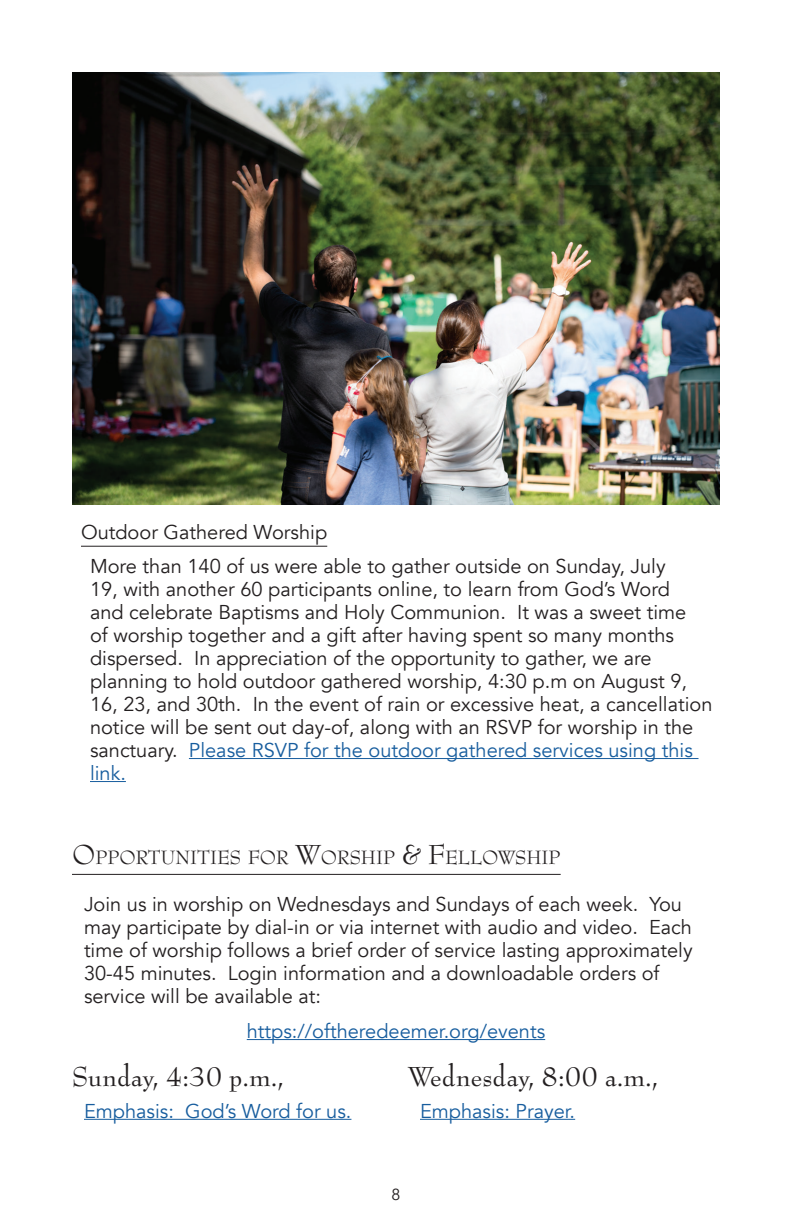
<style>
.page{position:relative;width:792px;height:1224px;background:#fff}
.page>*{position:absolute;margin:0;border:0;box-sizing:border-box;transform-origin:0 0}
.t1{font:30px "Bernhard Modern Std";color:#231f20}
.t2{font:21px "Bernhard Modern Std";color:#231f20}
.t3{font:20px/23px "Avenir";color:#231f20}
.t4{font:20px "Avenir";color:#175d9e}
.t5{font:16px "Avenir";color:#231f20}
.s1{color:#175d9e}
.s2{font-size:30px}
</style>
<div class="page">
<hr style="left:72px;top:874px;width:489px;height:1px;background:#231f20">
<hr style="left:247px;top:1039px;width:298px;height:1px;background:#175d9e">
<hr style="left:84px;top:1119px;width:267px;height:1px;background:#175d9e">
<hr style="left:420px;top:1119px;width:155px;height:1px;background:#175d9e">
<hr style="left:81px;top:546px;width:246px;height:1px;background:#231f20">
<hr style="left:189px;top:758px;width:510px;height:1px;background:#175d9e">
<hr style="left:90px;top:781px;width:36px;height:1px;background:#175d9e">
<img style="left:72px;top:72px;width:648px;height:433px">
<p class="t3" style="left:90px;top:515px;width:577px;line-height:34.6px;text-indent:-9px">Outdoor Gathered Worship<br>More than 140 of us were able to gather outside on Sunday, July</p>
<p class="t3" style="left:90px;top:578px;width:624px">19, with another 60 participants online, to learn from God’s Word<br>and celebrate Baptisms and Holy Communion. It was a sweet time<br>of worship together and a gift after having spent so many months dispersed. In appreciation of the opportunity to gather, we are planning to hold outdoor gathered worship, 4:30 p.m on August 9, 16, 23, and 30th. In the event of rain or excessive heat, a cancellation notice will be sent out day-of, along with an RSVP for worship in the sanctuary. <span class="s1">Please RSVP for the outdoor gathered services using this link.</span></p>
<p class="t2" style="left:72px;top:846px;width:489px"><span class="s2">O</span>PPORTUNITIES FOR <span class="s2">W</span>ORSHIP <span class="s2">&amp; F</span>ELLOWSHIP</p>
<p class="t3" style="left:84px;top:893px;width:610px">Join us in worship on Wednesdays and Sundays of each week. You may participate by dial-in or via internet with audio and video. Each time of worship follows a brief order of service lasting approximately 30-45 minutes. Login information and a downloadable orders of service will be available at:</p>
<p class="t4" style="left:247px;top:1019px;width:300px">https://oftheredeemer.org/events</p>
<h1 class="t1" style="left:72px;top:1060px;width:214px">Sunday, 4:30 p.m.,</h1>
<p class="t4" style="left:84px;top:1099px;width:269px">Emphasis: God’s Word for us.</p>
<h1 class="t1" style="left:408px;top:1060px;width:252px">Wednesday, 8:00 a.m.,</h1>
<p class="t4" style="left:420px;top:1099px;width:157px">Emphasis: Prayer.</p>
<p class="t5" style="left:392px;top:1185px;width:10px">8</p>
</div>
